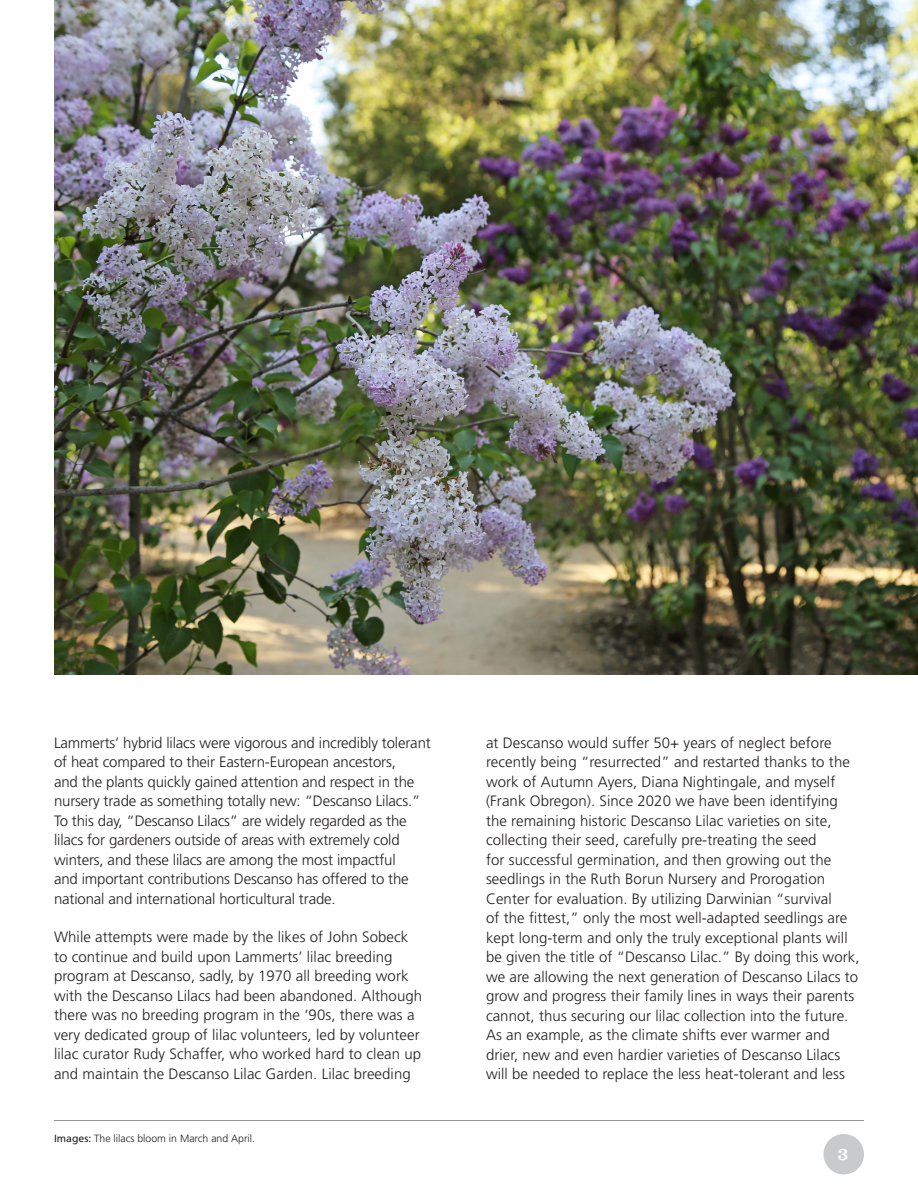
<style>
.page{position:relative;width:918px;height:1188px;background:#fff}
.page>*{position:absolute;margin:0;border:0;box-sizing:border-box;transform-origin:0 0}
.t1{font:18px "Clarendon URW";color:#fff}
.t2{font:300 15px/19.5px "Frutiger";letter-spacing:.005em;color:#231f20}
.t3{font:300 10.5px "Frutiger";color:#231f20}
.s1{font-weight:400}
</style>
<div class="page">
<hr style="left:54px;top:1120px;width:810px;height:1px;background:#939598">
<img style="left:54px;top:0;width:864px;height:675px">
<div style="left:824px;top:1134px;width:40px;height:40px;background:#c9cacc;border-radius:50%"></div>
<p class="t2" style="left:54px;top:733px;width:378px">Lammerts’ hybrid lilacs were vigorous and incredibly tolerant of heat compared to their Eastern-European ancestors,<br>and the plants quickly gained attention and respect in the nursery trade as something totally new: “Descanso Lilacs.” To this day, “Descanso Lilacs” are widely regarded as the lilacs for gardeners outside of areas with extremely cold winters, and these lilacs are among the most impactful<br>and important contributions Descanso has offered to the national and international horticultural trade.</p>
<p class="t2" style="left:54px;top:928px;width:370px">While attempts were made by the likes of John Sobeck to continue and build upon Lammerts’ lilac breeding program at Descanso, sadly, by 1970 all breeding work with the Descanso Lilacs had been abandoned. Although there was no breeding program in the ‘90s, there was a very dedicated group of lilac volunteers, led by volunteer lilac curator Rudy Schaffer, who worked hard to clean up and maintain the Descanso Lilac Garden. Lilac breeding</p>
<p class="t3" style="left:54px;top:1132px;width:203px"><span class="s1">Images:</span> The lilacs bloom in March and April.</p>
<p class="t2" style="left:486px;top:733px;width:375px">at Descanso would suffer 50+ years of neglect before recently being “resurrected” and restarted thanks to the work of Autumn Ayers, Diana Nightingale, and myself (Frank Obregon). Since 2020 we have been identifying the remaining historic Descanso Lilac varieties on site, collecting their seed, carefully pre-treating the seed<br>for successful germination, and then growing out the seedlings in the Ruth Borun Nursery and Prorogation Center for evaluation. By utilizing Darwinian “survival<br>of the fittest,” only the most well-adapted seedlings are kept long-term and only the truly exceptional plants will be given the title of “Descanso Lilac.” By doing this work, we are allowing the next generation of Descanso Lilacs to grow and progress their family lines in ways their parents cannot, thus securing our lilac collection into the future.<br>As an example, as the climate shifts ever warmer and drier, new and even hardier varieties of Descanso Lilacs will be needed to replace the less heat-tolerant and less</p>
<p class="t1" style="left:837px;top:1141px;width:13px">3</p>
</div>
